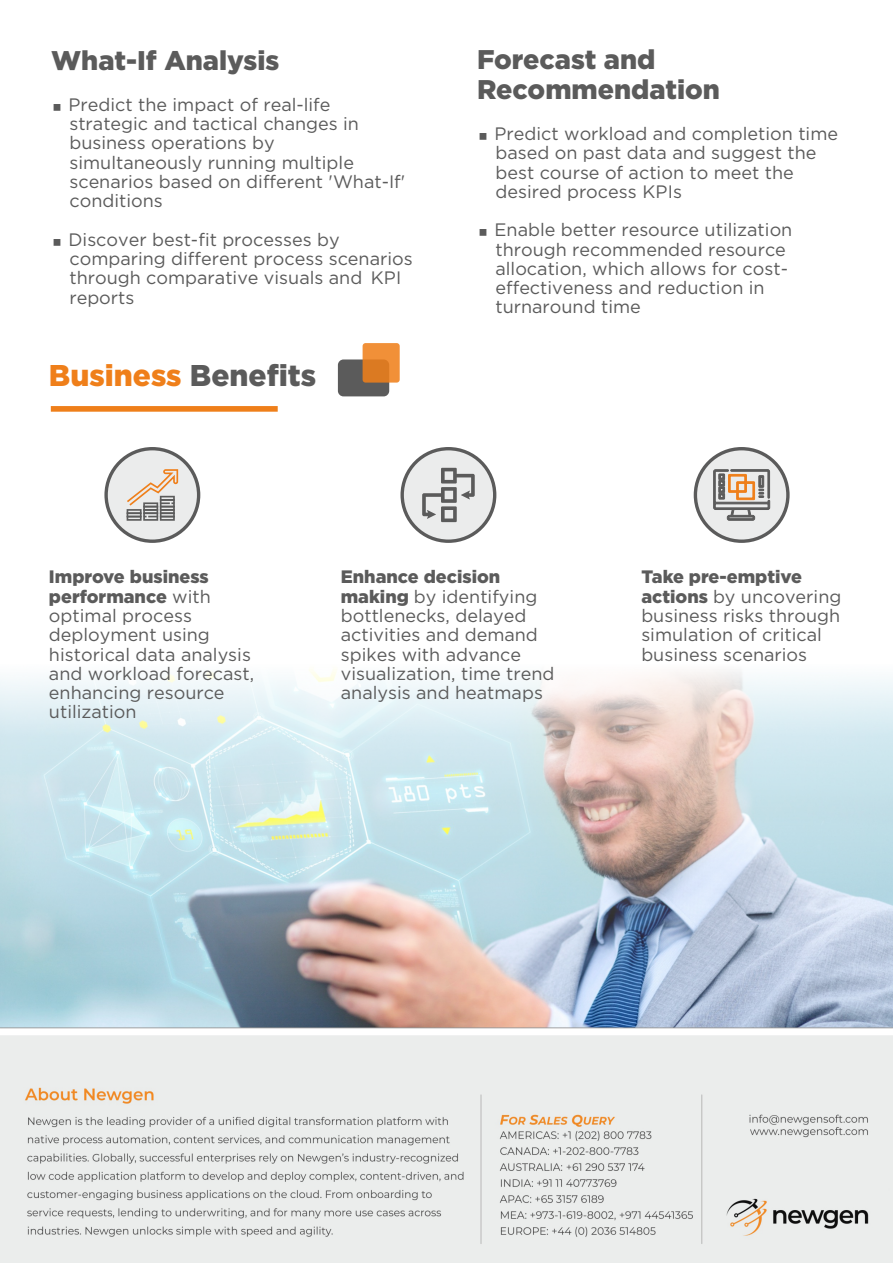
<style>
.page{position:relative;width:893px;height:1263px;background:#fff}
.page>*{position:absolute;margin:0;border:0;box-sizing:border-box;transform-origin:0 0}
.t1{font:900 30px "Gotham";color:#ef7f1a}
.t2{font:900 27px/29.8px "Gotham";color:#5b5b5b}
.t3{font:18px/19.2px "Gotham";color:#5b5b5b}
.s1{color:#5b5b5b}
.s2{font-weight:900}
</style>
<div class="page">
<img style="left:0;top:494px;width:893px;height:533px">
<hr style="left:0;top:1027px;width:893px;height:1px;background:#979797">
<div style="left:51px;top:406px;width:227px;height:6px;background:#ef7f1a"></div>
<svg style="left:104px;top:447px;width:96px;height:96px;background:#cdcece"></svg>
<svg style="left:400px;top:447px;width:96px;height:96px;background:#ccc"></svg>
<svg style="left:694px;top:447px;width:96px;height:96px;background:#cbcbcb"></svg>
<svg style="left:127px;top:469px;width:51px;height:52px;background:#ccc1b7"></svg>
<svg style="left:422px;top:468px;width:53px;height:54px;background:#bebfbf"></svg>
<svg style="left:713px;top:469px;width:57px;height:52px;background:#b7aa9f"></svg>
<div style="left:338px;top:359px;width:51px;height:37px;background:#5b5b5b;border-radius:6px"></div>
<div style="left:363px;top:343px;width:37px;height:40px;background:#ef7f1a;border-radius:3px;opacity:.87"></div>
<img style="left:0;top:1036px;width:893px;height:227px">
<h2 class="t2" style="left:51px;top:47px;width:230px">What-If Analysis</h2>
<p class="t3" style="left:69px;top:96px;width:338px">Predict the impact of real-life strategic and tactical changes in business operations by simultaneously running multiple scenarios based on different 'What-If' conditions</p>
<p class="t3" style="left:69px;top:231px;width:346px">Discover best-fit processes by comparing different process scenarios through comparative visuals and KPI reports</p>
<h1 class="t1" style="left:49px;top:364px;width:269px">Business <span class="s1">Benefits</span></h1>
<h2 class="t2" style="left:477px;top:47px;width:244px">Forecast and<br>Recommendation</h2>
<p class="t3" style="left:495px;top:125px;width:345px">Predict workload and completion time based on past data and suggest the best course of action to meet the desired process KPIs</p>
<p class="t3" style="left:495px;top:222px;width:299px">Enable better resource utilization through recommended resource allocation, which allows for cost&shy;effectiveness and reduction in turnaround time</p>
<p class="t3" style="left:49px;top:568px;width:207px"><span class="s2">Improve business performance</span> with optimal process deployment using historical data analysis and workload forecast, enhancing resource utilization</p>
<p class="t3" style="left:341px;top:568px;width:215px"><span class="s2">Enhance decision making</span> by identifying bottlenecks, delayed activities and demand spikes with advance visualization, time trend analysis and heatmaps</p>
<p class="t3" style="left:641px;top:568px;width:201px"><span class="s2">Take pre-emptive actions</span> by uncovering business risks through simulation of critical business scenarios</p>
</div>
